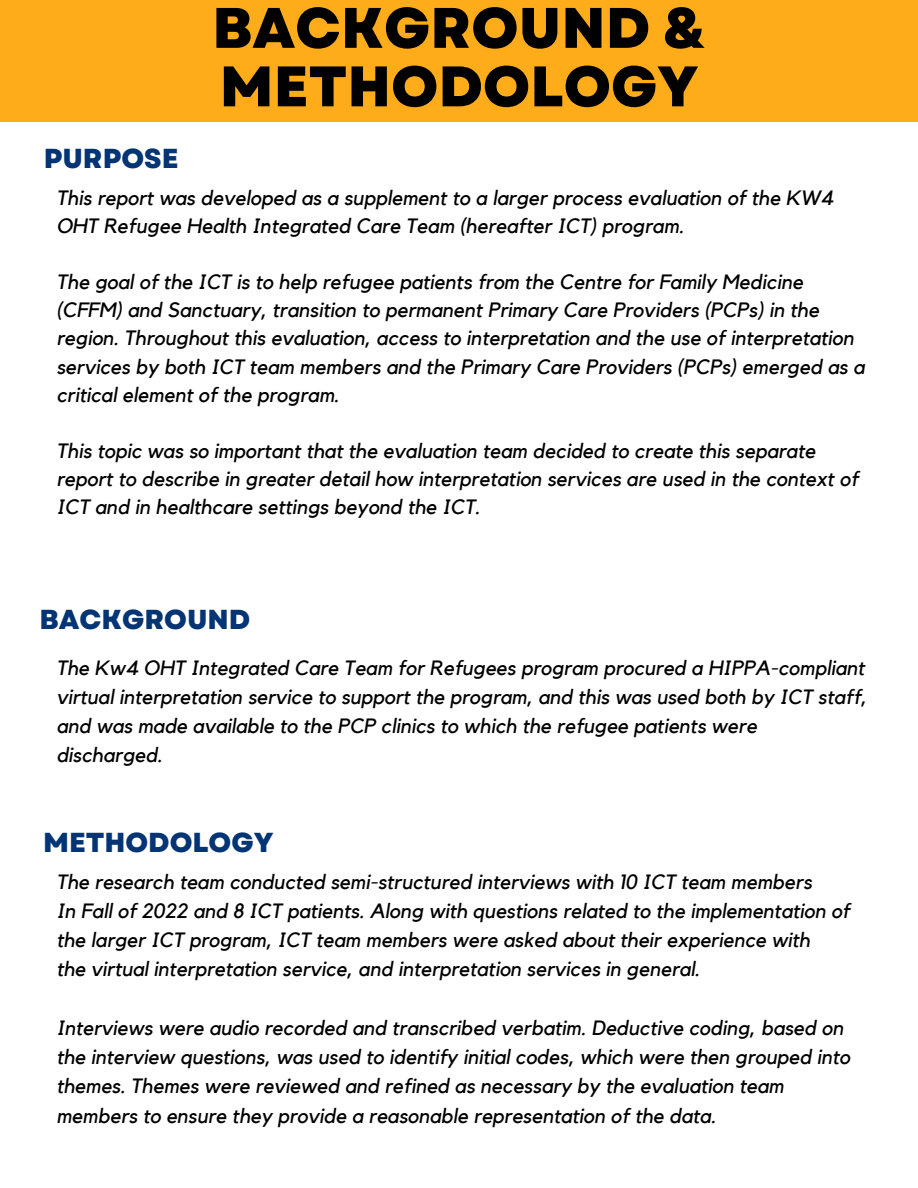
<style>
.page{position:relative;width:918px;height:1188px;background:#fff}
.page>*{position:absolute;margin:0;border:0;box-sizing:border-box;transform-origin:0 0}
.t1{font:800 57px/58.5px "Garet";color:#000}
.t2{font:800 27.45px "Garet";color:#033474}
.t3{font:italic 20.7px/28.2px "Kollektif";color:#000}
.t4{font:italic 20.55px/29.2px "Kollektif";color:#000}
</style>
<div class="page">
<div style="left:0;top:0;width:918px;height:122px;background:#feac1a"></div>
<p class="t2" style="left:44px;top:139px;width:136px">PURPOSE</p>
<p class="t1" style="left:212px;top:-1px;width:495px">BACKGROUND &amp;<br>METHODOLOGY</p>
<p class="t3" style="left:56px;top:184px;width:779px">This report was developed as a supplement to a larger process evaluation of the KW4<br>OHT Refugee Health Integrated Care Team (hereafter ICT) program.</p>
<p class="t3" style="left:56px;top:269px;width:810px">The goal of the ICT is to help refugee patients from the Centre for Family Medicine (CFFM) and Sanctuary, transition to permanent Primary Care Providers (PCPs) in the region. Throughout this evaluation, access to interpretation and the use of interpretation services by both ICT team members and the Primary Care Providers (PCPs) emerged as a critical element of the program.</p>
<p class="t3" style="left:56px;top:437px;width:803px">This topic was so important that the evaluation team decided to create this separate report to describe in greater detail how interpretation services are used in the context of<br>ICT and in healthcare settings beyond the ICT.</p>
<p class="t2" style="left:40px;top:600px;width:212px">BACKGROUND</p>
<p class="t4" style="left:56px;top:654px;width:812px">The Kw4 OHT Integrated Care Team for Refugees program procured a HIPPA-compliant virtual interpretation service to support the program, and this was used both by ICT staff, and was made available to the PCP clinics to which the refugee patients were discharged.</p>
<p class="t2" style="left:43px;top:823px;width:232px">METHODOLOGY</p>
<p class="t4" style="left:56px;top:868px;width:757px">The research team conducted semi-structured interviews with 10 ICT team members</p>
<p class="t4" style="left:56px;top:897px;width:795px">In Fall of 2022 and 8 ICT patients. Along with questions related to the implementation of the larger ICT program, ICT team members were asked about their experience with</p>
<p class="t4" style="left:56px;top:955px;width:645px">the virtual interpretation service, and interpretation services in general.</p>
<p class="t4" style="left:56px;top:1014px;width:795px">Interviews were audio recorded and transcribed verbatim. Deductive coding, based on the interview questions, was used to identify initial codes, which were then grouped into themes. Themes were reviewed and refined as necessary by the evaluation team members to ensure they provide a reasonable representation of the data.</p>
</div>
